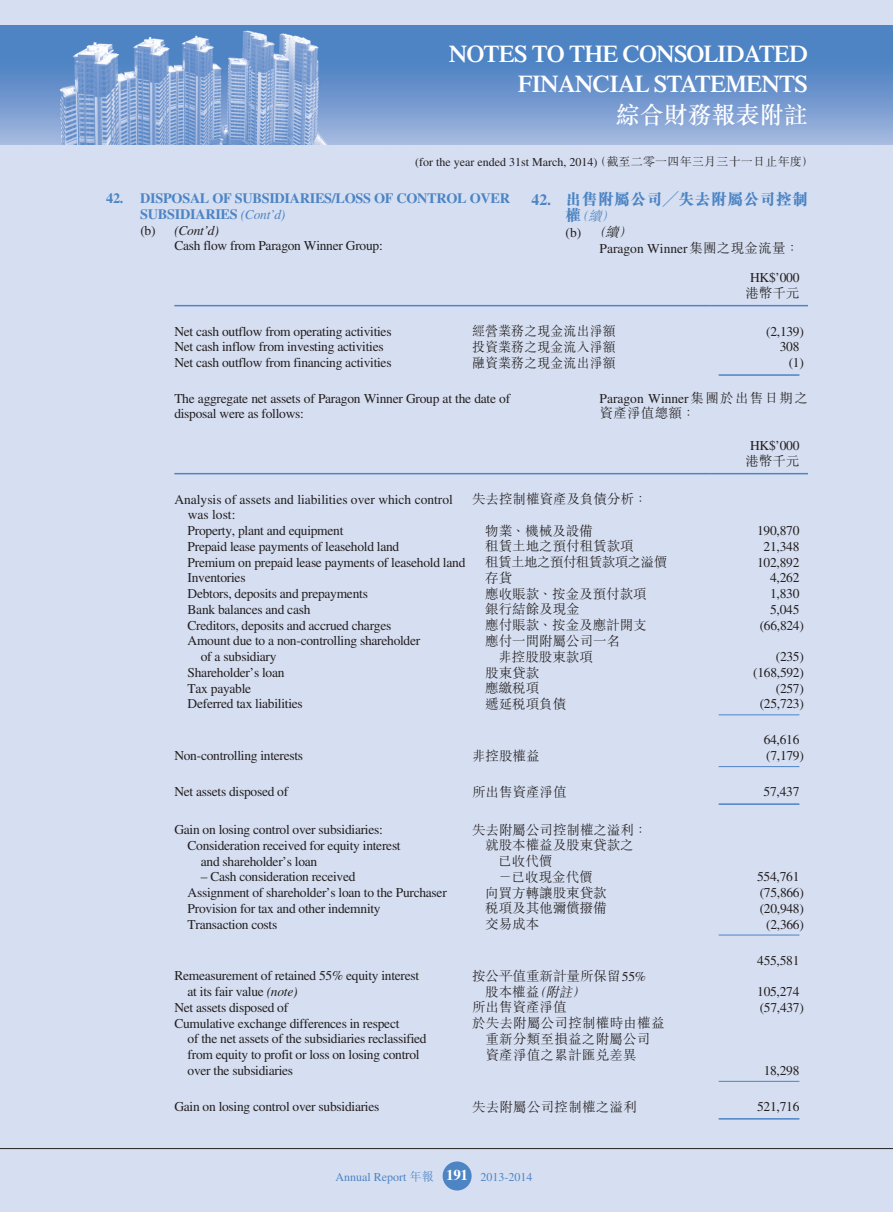
<style>
.page{position:relative;width:893px;height:1212px;background:#d6dff1}
.page>*{position:absolute;margin:0;border:0;box-sizing:border-box;transform-origin:0 0}
.t1{font:600 24px/30px "Times LT Std";letter-spacing:-.03em;color:#fff;text-align:right}
.t2{font:500 24px "M Sung HK";color:#fff}
.t3{font:800 15.75px "M Sung HK";letter-spacing:.03em;color:#4d84c4}
.t4{font:700 14.25px/15.8px "Times LT Std";letter-spacing:-.02em;color:#4d84c4}
.t5{font:13.5px/15.8px "Times LT Std";letter-spacing:-.02em;color:#231f20}
.t6{font:300 13.5px/15.8px "M Sung HK";color:#231f20}
.t7{font:13.5px/15.8px "Times LT Std";color:#231f20}
.t8{font:300 13.5px/15.8px "M Sung HK";letter-spacing:.02em;color:#231f20}
.t9{font:300 13.5px "M Sung HK";letter-spacing:.02em;color:#231f20;scale:.95 1}
.t10{font:300 13.5px "M Sung HK";letter-spacing:-.04em;color:#231f20}
.t11{font:italic 300 13.5px "M Sung HK";color:#4d84c4}
.t12{font:12px "Times LT Std";color:#231f20}
.t13{font:12px "Times LT Std";color:#4d84c4}
.s1{font-family:"M Sung HK";font-weight:300}
.s2{font-family:"Times LT Std";font-weight:700}
.s3{font-weight:800;font-style:normal;font-size:15.75px}
.s4{font-family:"M Sung HK";font-weight:300;font-style:italic}
.s5{font-weight:400;font-style:italic;font-size:13.5px}
.s6{font-style:italic}
.s7{font-family:"Times LT Std";font-weight:400}
.s8{font-weight:700;font-size:15px;color:#fff}
</style>
<div class="page">
<img style="left:0;top:26px;width:893px;height:119px">
<div style="left:443px;top:1161px;width:29px;height:29px;background:#4d84c4;border-radius:50%"></div>
<hr style="left:0;top:1148px;width:893px;height:1px;background:#231f20">
<hr style="left:174px;top:305px;width:298px;height:1px;background:#4d84c4">
<hr style="left:472px;top:305px;width:238px;height:1px;background:#4d84c4">
<hr style="left:710px;top:305px;width:98px;height:1px;background:#4d84c4">
<hr style="left:719px;top:374px;width:80px;height:2px;background:#4d84c4">
<hr style="left:174px;top:473px;width:298px;height:1px;background:#4d84c4">
<hr style="left:472px;top:473px;width:238px;height:1px;background:#4d84c4">
<hr style="left:710px;top:473px;width:98px;height:1px;background:#4d84c4">
<hr style="left:719px;top:714px;width:80px;height:1px;background:#4d84c4">
<hr style="left:719px;top:766px;width:80px;height:1px;background:#4d84c4">
<hr style="left:719px;top:803px;width:80px;height:2px;background:#4d84c4">
<hr style="left:719px;top:935px;width:80px;height:1px;background:#4d84c4">
<hr style="left:719px;top:1081px;width:80px;height:1px;background:#4d84c4">
<hr style="left:719px;top:1118px;width:80px;height:1px;background:#4d84c4">
<h1 class="t1" style="left:449px;top:39px;width:361px">NOTES TO THE CONSOLIDATED<br>FINANCIAL STATEMENTS</h1>
<h1 class="t2" style="left:616px;top:98px;width:193px">綜合財務報表附註</h1>
<p class="t12" style="left:415px;top:156px;width:400px">(for the year ended 31st March, 2014) <span class="s1">（截至二零一四年三月三十一日止年度）</span></p>
<p class="t3" style="left:531px;top:192px;width:278px"><span class="s2">42.</span> 出售附屬公司╱失去附屬公司控制</p>
<p class="t11" style="left:566px;top:207px;width:55px"><span class="s3">權</span>（續）</p>
<p class="t7" style="left:600px;top:224px;width:201px;text-indent:-34px">(b) <span class="s4">（續）<br></span>Paragon Winner<span class="s1">集團之現金流量：</span></p>
<p class="t4" style="left:140px;top:190px;width:371px;text-indent:-34px">42. DISPOSAL OF SUBSIDIARIES/LOSS OF CONTROL OVER<br>SUBSIDIARIES <span class="s5">(Cont’d)</span></p>
<p class="t5" style="left:174px;top:222px;width:210px;text-indent:-34px">(b) <span class="s6">(Cont’d)<br></span>Cash flow from Paragon Winner Group:</p>
<p class="t5" style="left:750px;top:269px;width:51px">HK$’000</p>
<p class="t6" style="left:745px;top:285px;width:56px">港幣千元</p>
<p class="t5" style="left:174px;top:323px;width:219px">Net cash outflow from operating activities</p>
<p class="t9" style="left:472px;top:322px;width:153px">經營業務之現金流出淨額</p>
<p class="t5" style="left:766px;top:323px;width:39px">(2,139)</p>
<p class="t5" style="left:174px;top:339px;width:211px">Net cash inflow from investing activities</p>
<p class="t9" style="left:472px;top:337px;width:153px">投資業務之現金流入淨額</p>
<p class="t5" style="left:780px;top:339px;width:21px">308</p>
<p class="t5" style="left:174px;top:355px;width:219px">Net cash outflow from financing activities</p>
<p class="t9" style="left:472px;top:353px;width:153px">融資業務之現金流出淨額</p>
<p class="t5" style="left:789px;top:355px;width:17px">(1)</p>
<p class="t5" style="left:174px;top:390px;width:337px">The aggregate net assets of Paragon Winner Group at the date of disposal were as follows:</p>
<p class="t5" style="left:750px;top:437px;width:51px">HK$’000</p>
<p class="t6" style="left:745px;top:453px;width:55px">港幣千元</p>
<p class="t7" style="left:188px;top:491px;width:267px;text-indent:-14px">Analysis of assets and liabilities over which control was lost:</p>
<p class="t6" style="left:472px;top:490px;width:177px">失去控制權資產及負債分析：</p>
<p class="t5" style="left:188px;top:523px;width:157px">Property, plant and equipment</p>
<p class="t6" style="left:485px;top:522px;width:109px">物業、機械及設備</p>
<p class="t5" style="left:757px;top:523px;width:44px">190,870</p>
<p class="t5" style="left:188px;top:538px;width:213px">Prepaid lease payments of leasehold land</p>
<p class="t6" style="left:485px;top:538px;width:150px">租賃土地之預付租賃款項</p>
<p class="t5" style="left:764px;top:538px;width:37px">21,348</p>
<p class="t5" style="left:188px;top:554px;width:279px">Premium on prepaid lease payments of leasehold land</p>
<p class="t10" style="left:485px;top:553px;width:183px">租賃土地之預付租賃款項之溢價</p>
<p class="t5" style="left:757px;top:554px;width:44px">102,892</p>
<p class="t5" style="left:188px;top:570px;width:60px">Inventories</p>
<p class="t6" style="left:485px;top:569px;width:28px">存貨</p>
<p class="t5" style="left:770px;top:570px;width:31px">4,262</p>
<p class="t5" style="left:188px;top:586px;width:182px">Debtors, deposits and prepayments</p>
<p class="t6" style="left:485px;top:585px;width:163px">應收賬款、按金及預付款項</p>
<p class="t5" style="left:770px;top:586px;width:31px">1,830</p>
<p class="t5" style="left:188px;top:601px;width:124px">Bank balances and cash</p>
<p class="t6" style="left:485px;top:601px;width:96px">銀行結餘及現金</p>
<p class="t5" style="left:770px;top:601px;width:31px">5,045</p>
<p class="t5" style="left:188px;top:617px;width:205px">Creditors, deposits and accrued charges</p>
<p class="t6" style="left:485px;top:616px;width:163px">應付賬款、按金及應計開支</p>
<p class="t5" style="left:760px;top:617px;width:46px">(66,824)</p>
<p class="t5" style="left:201px;top:633px;width:221px;text-indent:-13px">Amount due to a non-controlling shareholder of a subsidiary</p>
<p class="t6" style="left:498px;top:632px;width:123px;text-indent:-13px">應付一間附屬公司一名非控股股東款項</p>
<p class="t7" style="left:600px;top:390px;width:210px">Paragon Winner<span class="s1">集團於出售日期之</span></p>
<p class="t6" style="left:600px;top:405px;width:97px">資產淨值總額：</p>
<p class="t5" style="left:776px;top:649px;width:30px">(235)</p>
<p class="t5" style="left:188px;top:664px;width:99px">Shareholder’s loan</p>
<p class="t6" style="left:485px;top:664px;width:55px">股東貸款</p>
<p class="t5" style="left:753px;top:664px;width:52px">(168,592)</p>
<p class="t5" style="left:188px;top:680px;width:65px">Tax payable</p>
<p class="t6" style="left:485px;top:679px;width:55px">應繳稅項</p>
<p class="t5" style="left:776px;top:680px;width:30px">(257)</p>
<p class="t5" style="left:188px;top:696px;width:117px">Deferred tax liabilities</p>
<p class="t6" style="left:485px;top:695px;width:82px">遞延稅項負債</p>
<p class="t5" style="left:760px;top:696px;width:46px">(25,723)</p>
<p class="t5" style="left:764px;top:732px;width:37px">64,616</p>
<p class="t5" style="left:174px;top:748px;width:130px">Non-controlling interests</p>
<p class="t6" style="left:472px;top:747px;width:69px">非控股權益</p>
<p class="t5" style="left:766px;top:748px;width:39px">(7,179)</p>
<p class="t5" style="left:174px;top:784px;width:115px">Net assets disposed of</p>
<p class="t6" style="left:472px;top:783px;width:96px">所出售資產淨值</p>
<p class="t5" style="left:764px;top:784px;width:37px">57,437</p>
<p class="t5" style="left:174px;top:822px;width:210px">Gain on losing control over subsidiaries:</p>
<p class="t6" style="left:472px;top:821px;width:177px">失去附屬公司控制權之溢利：</p>
<p class="t5" style="left:201px;top:837px;width:201px;text-indent:-13px">Consideration received for equity interest and shareholder’s loan</p>
<p class="t6" style="left:498px;top:837px;width:137px;text-indent:-13px">就股本權益及股東貸款之已收代價</p>
<p class="t5" style="left:201px;top:869px;width:156px">– Cash consideration received</p>
<p class="t6" style="left:498px;top:868px;width:96px">－已收現金代價</p>
<p class="t5" style="left:757px;top:869px;width:44px">554,761</p>
<p class="t5" style="left:188px;top:885px;width:261px">Assignment of shareholder’s loan to the Purchaser</p>
<p class="t6" style="left:485px;top:884px;width:123px">向買方轉讓股東貸款</p>
<p class="t5" style="left:760px;top:885px;width:46px">(75,866)</p>
<p class="t5" style="left:188px;top:900px;width:195px">Provision for tax and other indemnity</p>
<p class="t6" style="left:485px;top:900px;width:123px">稅項及其他彌償撥備</p>
<p class="t5" style="left:760px;top:900px;width:46px">(20,948)</p>
<p class="t5" style="left:188px;top:916px;width:91px">Transaction costs</p>
<p class="t6" style="left:485px;top:915px;width:55px">交易成本</p>
<p class="t5" style="left:766px;top:916px;width:39px">(2,366)</p>
<p class="t5" style="left:757px;top:952px;width:44px">455,581</p>
<p class="t5" style="left:188px;top:968px;width:233px;text-indent:-13px">Remeasurement of retained 55% equity interest at its fair value <span class="s6">(note)</span></p>
<p class="t6" style="left:485px;top:967px;width:162px;text-indent:-13px">按公平值重新計量所保留<span class="s7">55%</span>股本權益<span class="s6">（附註）</span></p>
<p class="t5" style="left:757px;top:984px;width:44px">105,274</p>
<p class="t5" style="left:174px;top:999px;width:115px">Net assets disposed of</p>
<p class="t6" style="left:472px;top:999px;width:96px">所出售資產淨值</p>
<p class="t5" style="left:760px;top:999px;width:46px">(57,437)</p>
<p class="t5" style="left:188px;top:1015px;width:241px;text-indent:-13px">Cumulative exchange differences in respect<br>of the net assets of the subsidiaries reclassified from equity to profit or loss on losing control over the subsidiaries</p>
<p class="t8" style="left:485px;top:1014px;width:181px;text-indent:-14px">於失去附屬公司控制權時由權益重新分類至損益之附屬公司資產淨值之累計匯兌差異</p>
<p class="t5" style="left:764px;top:1062px;width:37px">18,298</p>
<p class="t5" style="left:174px;top:1098px;width:207px">Gain on losing control over subsidiaries</p>
<p class="t8" style="left:472px;top:1098px;width:166px">失去附屬公司控制權之溢利</p>
<p class="t5" style="left:757px;top:1098px;width:44px">521,716</p>
<p class="t13" style="left:335px;top:1170px;width:198px">Annual Report <span class="s1">年報</span> <span class="s8">191</span> 2013-2014</p>
</div>
